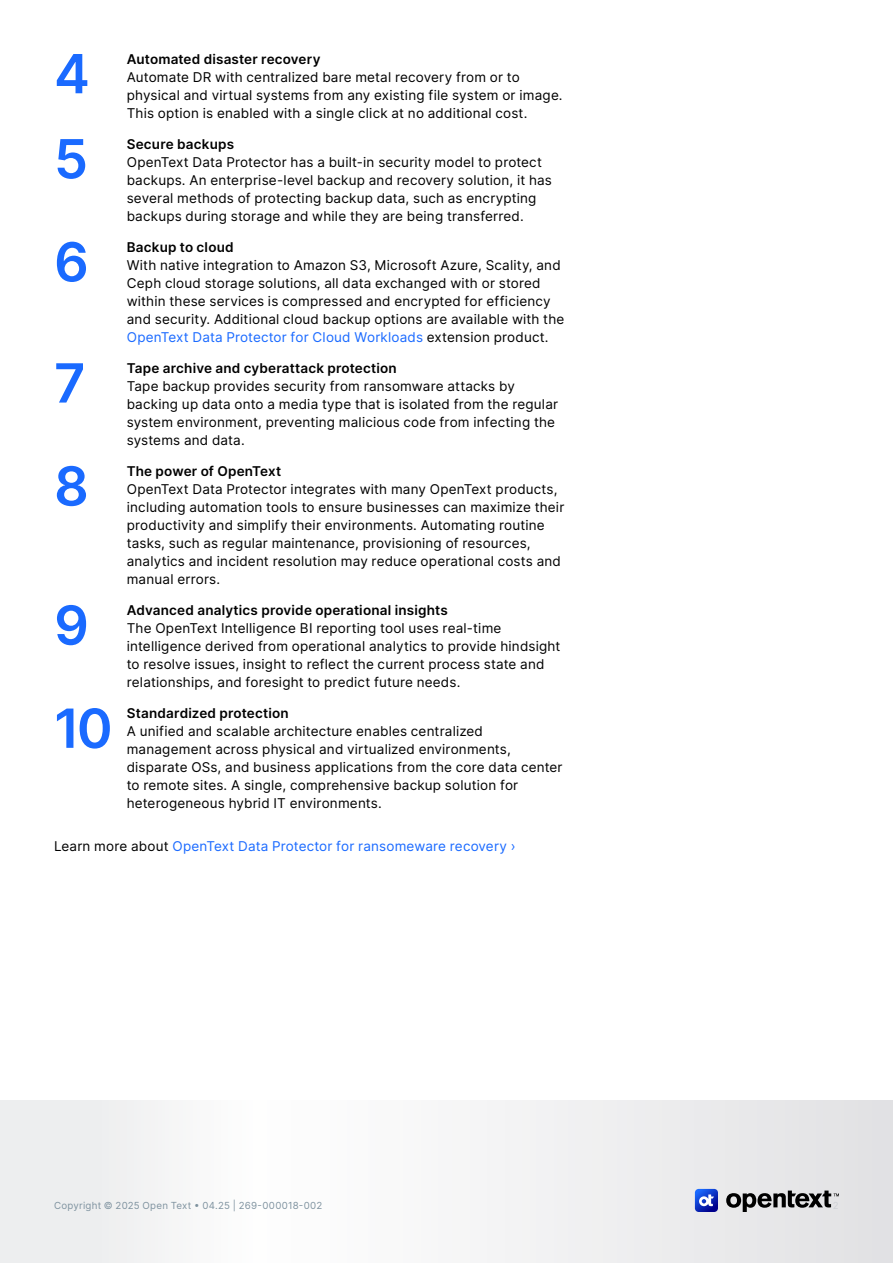
<style>
.page{position:relative;width:893px;height:1263px;background:#fff}
.page>*{position:absolute;margin:0;border:0;box-sizing:border-box;transform-origin:0 0}
.Numbers{font:600 54px "Inter";color:#1a6aff}
.Body{font:13.5px/18px "Inter";letter-spacing:.015em;color:#000}
.Body-2{font:13.5px "Inter";letter-spacing:.01em;color:#1a6aff}
.t1{font:9.75px "Inter";letter-spacing:.025em;color:#7e929f}
.s1{font-weight:600}
.s2{color:#1a6aff}
.s3{color:#000}
</style>
<div class="page">
<svg style="left:0;top:1101px;width:893px;height:162px"></svg>
<svg style="left:726px;top:1190px;width:113px;height:22px;background:#8c8c8d"></svg>
<svg style="left:695px;top:1189px;width:23px;height:23px"></svg>
<p class="Numbers" style="left:54px;top:34px;width:37px">4</p>
<p class="Body" style="left:127px;top:50px;width:437px"><span class="s1">Automated disaster recovery<br></span>Automate DR with centralized bare metal recovery from or to physical and virtual systems from any existing file system or image.<br>This option is enabled with a single click at no additional cost.</p>
<p class="Numbers" style="left:54px;top:119px;width:36px">5</p>
<p class="Body" style="left:127px;top:135px;width:427px"><span class="s1">Secure backups<br></span>OpenText Data Protector has a built-in security model to protect backups. An enterprise-level backup and recovery solution, it has several methods of protecting backup data, such as encrypting backups during storage and while they are being transferred.</p>
<p class="Numbers" style="left:54px;top:222px;width:36px">6</p>
<p class="Body" style="left:127px;top:238px;width:439px"><span class="s1">Backup to cloud<br></span>With native integration to Amazon S3, Microsoft Azure, Scality, and Ceph cloud storage solutions, all data exchanged with or stored within these services is compressed and encrypted for efficiency and security. Additional cloud backup options are available with the <span class="s2">OpenText Data Protector for Cloud Workloads</span> extension product.</p>
<p class="Numbers" style="left:54px;top:343px;width:33px">7</p>
<p class="Body" style="left:127px;top:359px;width:433px"><span class="s1">Tape archive and cyberattack protection<br></span>Tape backup provides security from ransomware attacks by backing up data onto a media type that is isolated from the regular system environment, preventing malicious code from infecting the systems and data.</p>
<p class="Numbers" style="left:54px;top:446px;width:36px">8</p>
<p class="Body" style="left:127px;top:462px;width:439px"><span class="s1">The power of OpenText<br></span>OpenText Data Protector integrates with many OpenText products, including automation tools to ensure businesses can maximize their productivity and simplify their environments. Automating routine tasks, such as regular maintenance, provisioning of resources, analytics and incident resolution may reduce operational costs and manual errors.</p>
<p class="Numbers" style="left:54px;top:585px;width:36px">9</p>
<p class="Body" style="left:127px;top:601px;width:435px"><span class="s1">Advanced analytics provide operational insights<br></span>The OpenText Intelligence BI reporting tool uses real-time intelligence derived from operational analytics to provide hindsight to resolve issues, insight to reflect the current process state and relationships, and foresight to predict future needs.</p>
<p class="Numbers" style="left:54px;top:688px;width:60px">10</p>
<p class="Body" style="left:127px;top:704px;width:437px"><span class="s1">Standardized protection<br></span>A unified and scalable architecture enables centralized management across physical and virtualized environments, disparate OSs, and business applications from the core data center to remote sites. A single, comprehensive backup solution for heterogeneous hybrid IT environments.</p>
<p class="Body-2" style="left:54px;top:836px;width:463px"><span class="s3">Learn more about</span> OpenText Data Protector for ransomeware recovery ›</p>
<p class="t1" style="left:54px;top:1198px;width:270px">Copyright © 2025 Open Text • 04.25 | 269-000018-002</p>
</div>
